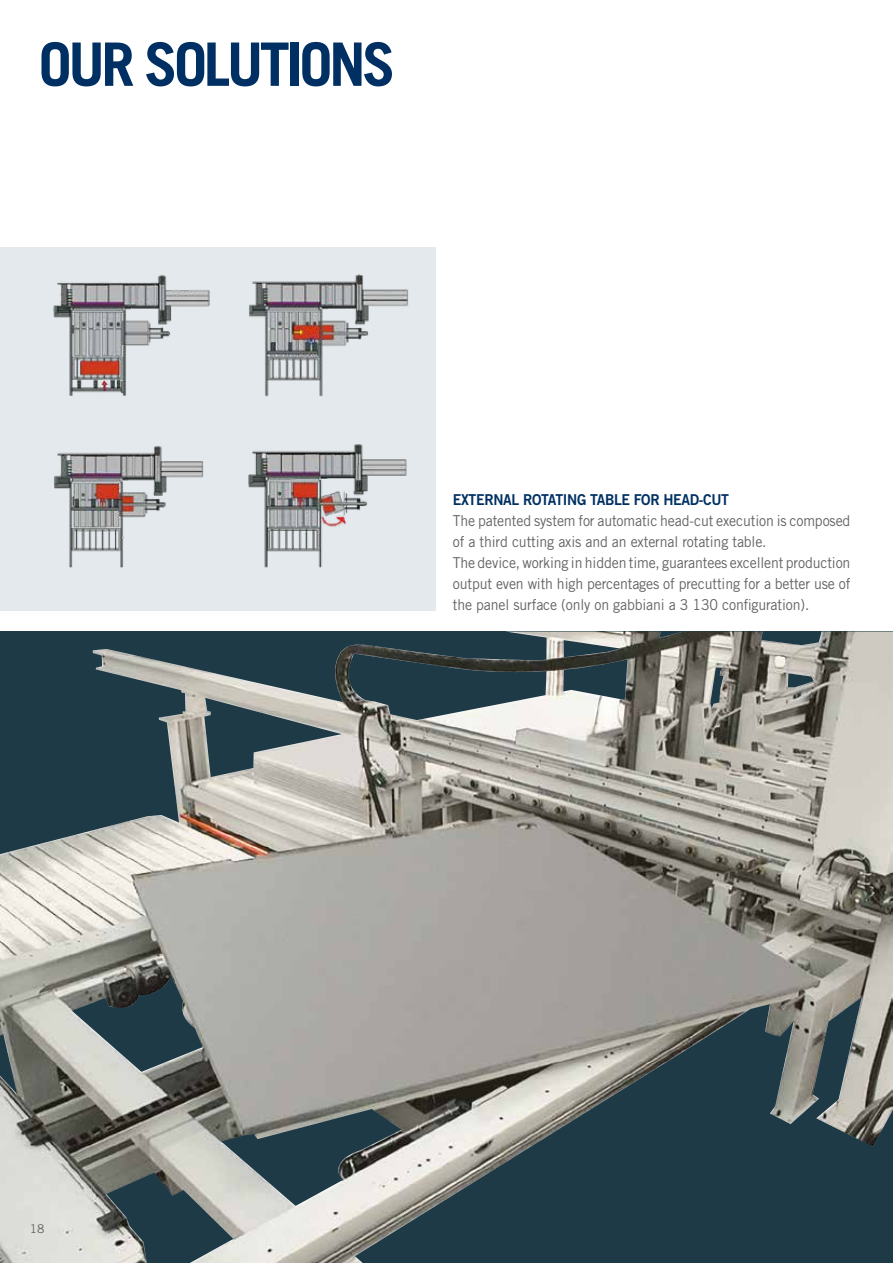
<style>
.page{position:relative;width:893px;height:1263px;background:#fff}
.page>*{position:absolute;margin:0;border:0;box-sizing:border-box;transform-origin:0 0}
.t1{font:700 60px "Trade Gothic LT Std";letter-spacing:-.06em;color:#003063}
.t2{font:15px/21px "Trade Gothic LT Std";letter-spacing:-.01em;color:#646363;scale:.94 1}
.t3{font:15px "Trade Gothic LT Std Bd 2";letter-spacing:-.025em;color:#003063;scale:.94 1}
.t4{font:12px "Trade Gothic LT Std";color:#646363}
</style>
<div class="page">
<img style="left:0;top:631px;width:893px;height:632px">
<div style="left:0;top:247px;width:436px;height:363px;background:#e3e9ec"></div>
<img style="left:53px;top:274px;width:157px;height:122px">
<img style="left:249px;top:274px;width:159px;height:123px">
<img style="left:54px;top:446px;width:150px;height:122px">
<img style="left:248px;top:444px;width:159px;height:124px">
<h1 class="t1" style="left:38px;top:28px;width:358px">OUR SOLUTIONS</h1>
<p class="t3" style="left:453px;top:491px;width:295px">EXTERNAL ROTATING TABLE FOR HEAD-CUT</p>
<p class="t2" style="left:453px;top:510px;width:424px">The patented system for automatic head-cut execution is composed of a third cutting axis and an external rotating table.<br>The device, working in hidden time, guarantees excellent production output even with high percentages of precutting for a better use of the panel surface (only on gabbiani a 3 130 configuration).</p>
<p class="t4" style="left:30px;top:1222px;width:16px">18</p>
</div>
